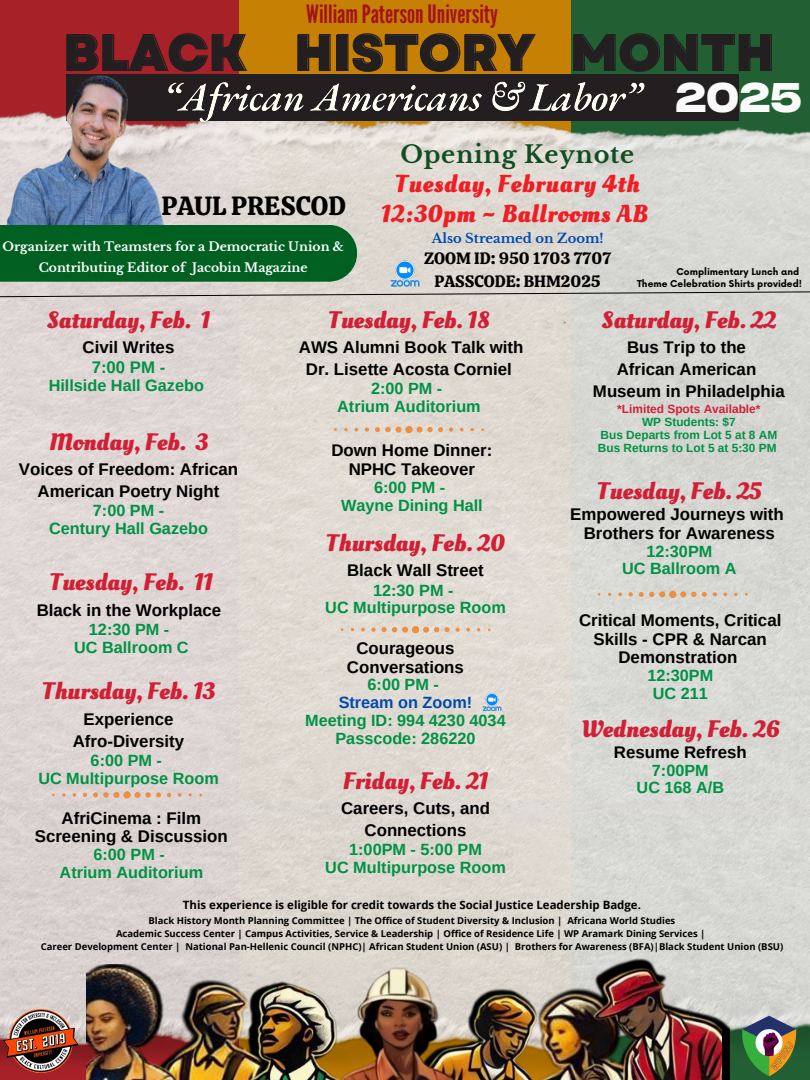
<style>
.page{position:relative;width:810px;height:1080px;background:#fff}
.page>*{position:absolute;margin:0;border:0;box-sizing:border-box;transform-origin:0 0}
.t1{font:800 51.06px "Garet";color:#231f20}
.t2{font:700 expanded 39.69px "Cy Grotesk";color:#fafafa}
.t3{font:26.25px "Calistoga";color:#000}
.t4{font:25.19px "League Gothic";color:#a2131a}
.t5{font:700 24.38px/30px "Oleo Script";letter-spacing:.03em;color:#ed1f25;text-align:center}
.t6{font:700 24px "Libre Baskerville";letter-spacing:.03em;color:#104d22}
.t7{font:700 23.75px "Oleo Script";color:#d12035}
.t8{font:700 16.88px/18.8px "Arimo";color:#000;text-align:center}
.t9{font:700 16.81px "Arimo";color:#009245}
.t10{font:16.38px/22.5px "Calistoga";color:#000;text-align:center}
.t11{font:700 16.25px/17.8px "Arimo";color:#009245;text-align:center}
.t12{font:700 16.19px/17.8px "Arimo";color:#009245;text-align:center}
.t13{font:700 13.12px "Libre Baskerville";color:#004aad}
.t14{font:700 12.31px "Libre Baskerville";color:#fff}
.t15{font:700 11.88px "Arimo";color:#009245}
.t16{font:700 11.88px "Arimo";color:#d12035}
.t17{font:700 11.44px "Open Sans";color:#000}
.t18{font:700 9.5px "Open Sans";color:#000}
.t19{font:700 9.25px "Now";color:#000}
.s1{color:#004aad}
</style>
<div class="page">
<div style="left:239px;top:0;width:332px;height:1080px;background:#c68003"></div>
<div style="left:571px;top:0;width:239px;height:1080px;background:#226034"></div>
<div style="left:0;top:0;width:239px;height:1080px;background:#a72228"></div>
<img style="left:0;top:120px;width:810px;height:953px">
<img style="left:86px;top:964px;width:659px;height:109px">
<img style="left:569px;top:957px;width:161px;height:123px">
<img style="left:86px;top:968px;width:494px;height:112px">
<img style="left:203px;top:983px;width:129px;height:97px">
<img style="left:469px;top:992px;width:57px;height:88px">
<img style="left:526px;top:992px;width:54px;height:88px">
<img style="left:580px;top:968px;width:141px;height:112px">
<img style="left:332px;top:968px;width:137px;height:112px">
<div style="left:66px;top:74px;width:673px;height:46px;background:#231f20"></div>
<svg style="left:66px;top:33px;width:182px;height:38px"></svg>
<svg style="left:297px;top:33px;width:239px;height:38px"></svg>
<svg style="left:573px;top:33px;width:199px;height:38px"></svg>
<img style="left:202px;top:71px;width:446px;height:57px">
<img style="left:0;top:67px;width:202px;height:158px">
<img style="left:735px;top:1014px;width:67px;height:63px">
<div style="left:0;top:225px;width:357px;height:57px;background:#006021"></div>
<div style="left:123px;top:791px;width:8px;height:8px;background:#ef8f43;border-radius:3px"></div>
<div style="left:113px;top:792px;width:7px;height:6px;background:#ef8f43;border-radius:3px"></div>
<div style="left:134px;top:792px;width:7px;height:6px;background:#ef8f43;border-radius:3px"></div>
<svg style="left:93px;top:792px;width:16px;height:6px"></svg>
<svg style="left:145px;top:792px;width:16px;height:6px"></svg>
<svg style="left:83px;top:793px;width:4px;height:4px"></svg>
<svg style="left:167px;top:793px;width:4px;height:4px"></svg>
<svg style="left:73px;top:793px;width:3px;height:4px"></svg>
<svg style="left:178px;top:793px;width:4px;height:4px"></svg>
<svg style="left:62px;top:793px;width:4px;height:4px"></svg>
<svg style="left:188px;top:793px;width:4px;height:4px"></svg>
<div style="left:412px;top:626px;width:7px;height:7px;background:#ef8f43;border-radius:3px"></div>
<svg style="left:423px;top:627px;width:16px;height:6px"></svg>
<svg style="left:371px;top:627px;width:37px;height:6px"></svg>
<svg style="left:445px;top:627px;width:15px;height:5px"></svg>
<svg style="left:361px;top:628px;width:4px;height:4px"></svg>
<svg style="left:466px;top:628px;width:4px;height:4px"></svg>
<div style="left:405px;top:426px;width:8px;height:7px;background:#ef8f43;border-radius:3px"></div>
<svg style="left:395px;top:426px;width:7px;height:7px"></svg>
<svg style="left:416px;top:426px;width:7px;height:7px"></svg>
<svg style="left:375px;top:427px;width:16px;height:5px"></svg>
<svg style="left:427px;top:427px;width:16px;height:5px"></svg>
<svg style="left:365px;top:427px;width:4px;height:5px"></svg>
<svg style="left:449px;top:427px;width:4px;height:5px"></svg>
<svg style="left:354px;top:428px;width:4px;height:4px"></svg>
<svg style="left:460px;top:428px;width:4px;height:4px"></svg>
<svg style="left:344px;top:428px;width:4px;height:3px"></svg>
<svg style="left:470px;top:428px;width:4px;height:3px"></svg>
<div style="left:669px;top:591px;width:7px;height:7px;background:#ef8f43;border-radius:3px"></div>
<svg style="left:639px;top:591px;width:26px;height:6px"></svg>
<svg style="left:680px;top:591px;width:27px;height:6px"></svg>
<svg style="left:629px;top:592px;width:4px;height:5px"></svg>
<svg style="left:713px;top:592px;width:4px;height:5px"></svg>
<svg style="left:618px;top:592px;width:4px;height:4px"></svg>
<svg style="left:723px;top:592px;width:4px;height:4px"></svg>
<svg style="left:734px;top:593px;width:4px;height:3px"></svg>
<img style="left:380px;top:259px;width:50px;height:28px">
<img style="left:475px;top:693px;width:33px;height:18px">
<svg style="left:0;top:291px;width:810px;height:7px;background:#bcb8b3"></svg>
<img style="left:4px;top:1009px;width:74px;height:63px">
<p class="t4" style="left:306px;top:-1px;width:193px">William PatersonUniversity</p>
<h1 class="t1" style="left:63px;top:16px;width:713px">BLACK HISTORY MONTH</h1>
<p class="t3" style="left:162px;top:189px;width:186px">PAUL PRESCOD</p>
<p class="t14" style="left:3px;top:239px;width:343px">Organizer with Teamsters for a Democratic Union &amp;</p>
<p class="t14" style="left:39px;top:260px;width:270px">Contributing Editor of Jacobin Magazine</p>
<p class="t2" style="left:676px;top:73px;width:127px">2025</p>
<h5 class="t6" style="left:401px;top:140px;width:235px">Opening Keynote</h5>
<h5 class="t5" style="left:381px;top:169px;width:268px">Tuesday, February 4th<br>12:30pm ~ Ballrooms AB</h5>
<h5 class="t13" style="left:432px;top:230px;width:173px">Also Streamed on Zoom!</h5>
<h5 class="t10" style="left:424px;top:247px;width:189px">ZOOM ID: 950 1703 7707<br>PASSCODE: BHM2025</h5>
<p class="t19" style="left:676px;top:267px;width:124px">Complimentary Lunch and</p>
<p class="t19" style="left:637px;top:279px;width:166px">Theme Celebration Shirts provided!</p>
<p class="t7" style="left:47px;top:304px;width:165px">Saturday, Feb. 1</p>
<p class="t8" style="left:83px;top:338px;width:93px">Civil Writes</p>
<p class="t9" style="left:92px;top:358px;width:75px">7:00 PM -</p>
<p class="t11" style="left:49px;top:376px;width:157px">Hillside Hall Gazebo</p>
<p class="t7" style="left:49px;top:426px;width:160px">Monday, Feb. 3</p>
<p class="t8" style="left:19px;top:458px;width:221px;line-height:22px">Voices of Freedom: African<br>American Poetry Night</p>
<p class="t11" style="left:49px;top:502px;width:160px">7:00 PM -<br>Century Hall Gazebo</p>
<p class="t7" style="left:50px;top:566px;width:165px">Tuesday, Feb. 11</p>
<p class="t8" style="left:37px;top:600px;width:186px">Black in the Workplace</p>
<p class="t11" style="left:74px;top:620px;width:116px">12:30 PM -<br>UC Ballroom C</p>
<p class="t7" style="left:42px;top:675px;width:174px">Thursday, Feb. 13</p>
<p class="t8" style="left:73px;top:708px;width:113px;line-height:22px">Experience<br>Afro-Diversity</p>
<p class="t11" style="left:38px;top:751px;width:182px">6:00 PM -<br>UC Multipurpose Room</p>
<h6 class="t8" style="left:35px;top:808px;width:194px">AfriCinema : Film<br>Screening &amp; Discussion</h6>
<h6 class="t11" style="left:60px;top:846px;width:145px">6:00 PM -<br>Atrium Auditorium</h6>
<h6 class="t7" style="left:328px;top:304px;width:163px">Tuesday, Feb. 18</h6>
<h6 class="t8" style="left:299px;top:336px;width:226px;line-height:22px">AWS Alumni Book Talk with<br>Dr. Lisette Acosta Corniel</h6>
<h6 class="t11" style="left:337px;top:380px;width:145px">2:00 PM -<br>Atrium Auditorium</h6>
<h6 class="t8" style="left:331px;top:441px;width:163px">Down Home Dinner:<br>NPHC Takeover</h6>
<h6 class="t11" style="left:341px;top:478px;width:143px">6:00 PM -<br>Wayne Dining Hall</h6>
<p class="t7" style="left:326px;top:527px;width:180px">Thursday, Feb. 20</p>
<p class="t8" style="left:347px;top:561px;width:138px">Black Wall Street</p>
<p class="t11" style="left:325px;top:581px;width:182px">12:30 PM -<br>UC Multipurpose Room</p>
<p class="t8" style="left:347px;top:639px;width:119px">Courageous<br>Conversations</p>
<p class="t11" style="left:305px;top:676px;width:202px">6:00 PM -<br><span class="s1">Stream on Zoom!<br></span>Meeting ID: 994 4230 4034<br>Passcode: 286220</p>
<p class="t7" style="left:343px;top:765px;width:147px">Friday, Feb. 21</p>
<p class="t8" style="left:341px;top:797px;width:150px;line-height:22px">Careers, Cuts, and<br>Connections</p>
<p class="t11" style="left:325px;top:841px;width:182px">1:00PM - 5:00 PM<br>UC Multipurpose Room</p>
<h3 class="t7" style="left:602px;top:304px;width:176px">Saturday, Feb. 22</h3>
<p class="t8" style="left:627px;top:338px;width:120px">Bus Trip to the</p>
<p class="t8" style="left:617px;top:360px;width:141px">African American</p>
<h6 class="t8" style="left:593px;top:382px;width:193px">Museum in Philadelphia</h6>
<h6 class="t16" style="left:617px;top:402px;width:145px">*Limited Spots Available*</h6>
<h6 class="t15" style="left:642px;top:415px;width:95px">WP Students: $7</h6>
<h6 class="t15" style="left:601px;top:428px;width:178px">Bus Departs from Lot 5 at 8 AM</h6>
<p class="t15" style="left:598px;top:441px;width:180px">Bus Returns to Lot 5 at 5:30 PM</p>
<h6 class="t7" style="left:597px;top:475px;width:166px">Tuesday, Feb. 25</h6>
<h6 class="t8" style="left:570px;top:505px;width:215px">Empowered Journeys with<br>Brothers for Awareness</h6>
<h6 class="t12" style="left:622px;top:542px;width:116px">12:30PM<br>UC Ballroom A</h6>
<p class="t8" style="left:579px;top:611px;width:204px">Critical Moments, Critical<br>Skills - CPR &amp; Narcan<br>Demonstration</p>
<p class="t12" style="left:647px;top:667px;width:67px">12:30PM<br>UC 211</p>
<p class="t7" style="left:581px;top:713px;width:200px">Wednesday, Feb. 26</p>
<p class="t8" style="left:614px;top:743px;width:134px">Resume Refresh</p>
<p class="t12" style="left:637px;top:761px;width:89px">7:00PM<br>UC 168 A/B</p>
<p class="t17" style="left:183px;top:897px;width:459px">This experience is eligible for credit towards the Social Justice Leadership Badge.</p>
<h2 class="t18" style="left:149px;top:914px;width:528px">Black History Month Planning Committee | The Office of Student Diversity &amp; Inclusion | Africana World Studies</h2>
<p class="t18" style="left:116px;top:927px;width:591px">Academic Success Center | Campus Activities, Service &amp; Leadership | Office of Residence Life | WP Aramark Dining Services |</p>
<h5 class="t18" style="left:41px;top:940px;width:744px">Career Development Center | National Pan-Hellenic Council (NPHC)| African Student Union (ASU) | Brothers for Awareness (BFA)|Black Student Union (BSU)</h5>
</div>
